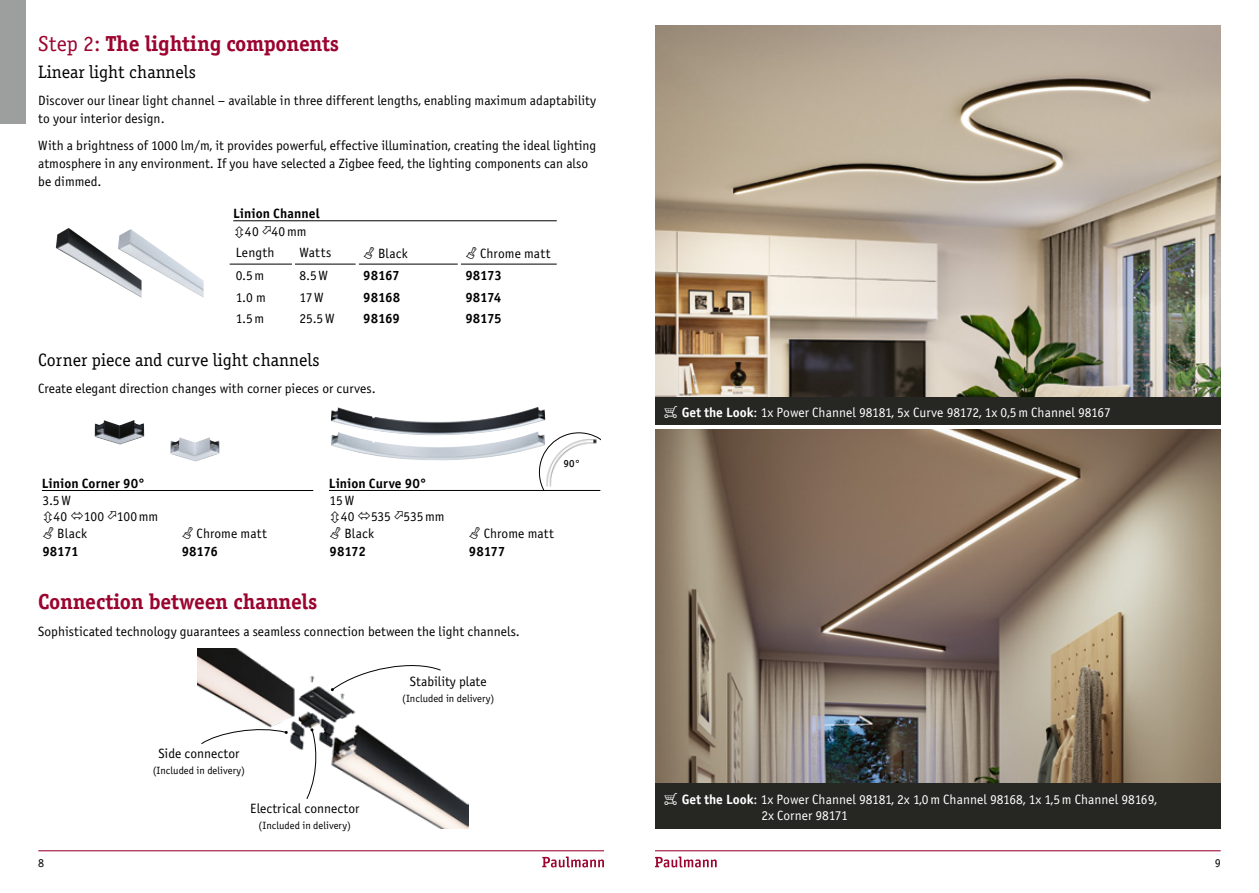
<style>
.page{position:relative;width:1259px;height:893px;background:#fff}
.page>*{position:absolute;margin:0;border:0;box-sizing:border-box;transform-origin:0 0}
.Head{font:21.75px "P Officina Serif Bold ITC";letter-spacing:-.02em;color:#9b042f}
.Head-2{font:18px "P Officina Serif Book ITC";color:#000}
.Fließtext{font:13.5px/18px "P Officina Sans Book ITC";color:#000}
.Einklinker{font:13.5px/16.2px "P Officina Sans Book ITC";color:#fff}
.Tabelle_Techn__Daten{font:13.5px "P Officina Sans Book ITC";letter-spacing:.01em;color:#000}
.Produktnummer{font:13.5px "P Officina Sans Bold ITC";letter-spacing:-.015em;color:#000}
.Katalogname{font:13.5px "P Officina Sans Bold ITC";letter-spacing:.01em;color:#000}
.Tabelle_Techn__Daten-2{font:13.5px "P Officina Sans Book ITC";letter-spacing:-.015em;color:#000}
.Produktnummer-2{font:13.5px "P Officina Sans Book ITC";color:#000}
.t1{font:12px "P Officina Sans Book ITC";color:#000}
.Fließtext-2{font:10.5px "P Officina Sans Book ITC";color:#000}
.t2{font:10.5px "P Officina Sans Medium ITC";color:#000}
.s1{font-family:"P Officina Serif Book ITC"}
.s2{font-family:"Paulmann"}
.s3{font-family:"P Officina Sans Bold ITC"}
</style>
<div class="page">
<svg style="left:542px;top:856px;width:62px;height:11px"></svg>
<svg style="left:655px;top:856px;width:61px;height:11px"></svg>
<hr style="left:38px;top:850px;width:566px;height:1px;background:#9b042f">
<hr style="left:655px;top:850px;width:565px;height:1px;background:#9b042f">
<img style="left:95px;top:420px;width:49px;height:25px">
<img style="left:331px;top:407px;width:214px;height:24px">
<img style="left:331px;top:431px;width:208px;height:30px">
<img style="left:170px;top:437px;width:50px;height:24px">
<img style="left:197px;top:648px;width:272px;height:180px">
<svg style="left:331px;top:660px;width:110px;height:31px"></svg>
<svg style="left:201px;top:725px;width:87px;height:20px"></svg>
<svg style="left:306px;top:728px;width:14px;height:72px"></svg>
<img style="left:655px;top:429px;width:565px;height:355px">
<img style="left:655px;top:26px;width:565px;height:372px">
<div style="left:0;top:0;width:26px;height:123px;background:#9d9e9e"></div>
<img style="left:56px;top:228px;width:62px;height:56px">
<img style="left:118px;top:229px;width:86px;height:69px">
<svg style="left:539px;top:432px;width:61px;height:57px"></svg>
<div style="left:655px;top:784px;width:565px;height:45px;background:#262722"></div>
<div style="left:655px;top:398px;width:565px;height:27px;background:#262722"></div>
<hr style="left:42px;top:490px;width:271px;height:1px;background:#000">
<hr style="left:329px;top:490px;width:271px;height:1px;background:#000">
<hr style="left:233px;top:221px;width:324px;height:1px;background:#000">
<hr style="left:230px;top:264px;width:62px;height:1px;background:#000">
<hr style="left:295px;top:264px;width:61px;height:1px;background:#000">
<hr style="left:359px;top:264px;width:99px;height:1px;background:#000">
<hr style="left:461px;top:264px;width:96px;height:1px;background:#000">
<p class="Head" style="left:38px;top:30px;width:302px"><span class="s1">Step 2:</span> The lighting components</p>
<p class="Head-2" style="left:38px;top:62px;width:159px">Linear light channels</p>
<p class="Fließtext" style="left:38px;top:92px;width:559px">Discover our linear light channel – available in three different lengths, enabling maximum adaptability to your interior design.</p>
<p class="Fließtext" style="left:38px;top:137px;width:559px">With a brightness of 1000 lm/m, it provides powerful, effective illumination, creating the ideal lighting atmosphere in any environment. If you have selected a Zigbee feed, the lighting components can also be dimmed.</p>
<p class="Katalogname" style="left:233px;top:206px;width:88px">Linion Channel</p>
<p class="Tabelle_Techn__Daten" style="left:234px;top:224px;width:74px"><span class="s2">3</span>40 <span class="s2">1</span>40mm</p>
<p class="Tabelle_Techn__Daten" style="left:236px;top:245px;width:40px">Length</p>
<p class="Tabelle_Techn__Daten" style="left:299px;top:245px;width:33px">Watts</p>
<p class="Tabelle_Techn__Daten" style="left:363px;top:246px;width:46px"><span class="s2">f</span> Black</p>
<p class="Tabelle_Techn__Daten" style="left:465px;top:246px;width:87px"><span class="s2">f</span> Chrome matt</p>
<p class="Produktnummer-2" style="left:236px;top:268px;width:30px">0.5m</p>
<p class="Tabelle_Techn__Daten" style="left:299px;top:268px;width:30px">8.5W</p>
<p class="Produktnummer" style="left:363px;top:267px;width:38px">98167</p>
<p class="Produktnummer" style="left:465px;top:267px;width:38px">98173</p>
<p class="Produktnummer-2" style="left:236px;top:289px;width:32px">1.0 m</p>
<p class="Tabelle_Techn__Daten" style="left:299px;top:289px;width:26px">17W</p>
<p class="Produktnummer" style="left:363px;top:289px;width:38px">98168</p>
<p class="Produktnummer" style="left:465px;top:289px;width:37px">98174</p>
<p class="Produktnummer-2" style="left:236px;top:311px;width:30px">1.5m</p>
<p class="Tabelle_Techn__Daten" style="left:299px;top:311px;width:37px">25.5W</p>
<p class="Produktnummer" style="left:363px;top:311px;width:38px">98169</p>
<p class="Produktnummer" style="left:465px;top:311px;width:38px">98175</p>
<p class="Head-2" style="left:38px;top:350px;width:283px">Corner piece and curve light channels</p>
<p class="Fließtext" style="left:38px;top:380px;width:339px">Create elegant direction changes with corner pieces or curves.</p>
<p class="Katalogname" style="left:42px;top:475px;width:105px">Linion Corner 90°</p>
<p class="Katalogname" style="left:329px;top:475px;width:100px">Linion Curve 90°</p>
<p class="Tabelle_Techn__Daten" style="left:43px;top:493px;width:30px">3.5W</p>
<p class="Tabelle_Techn__Daten" style="left:43px;top:509px;width:117px"><span class="s2">3</span>40 <span class="s2">2</span>100 <span class="s2">1</span>100mm</p>
<p class="Tabelle_Techn__Daten" style="left:43px;top:525px;width:46px"><span class="s2">f</span> Black</p>
<p class="Produktnummer" style="left:43px;top:543px;width:38px">98171</p>
<p class="Tabelle_Techn__Daten" style="left:182px;top:525px;width:87px"><span class="s2">f</span> Chrome matt</p>
<p class="Produktnummer" style="left:182px;top:543px;width:38px">98176</p>
<p class="Tabelle_Techn__Daten" style="left:330px;top:493px;width:26px">15W</p>
<p class="Tabelle_Techn__Daten-2" style="left:330px;top:509px;width:116px"><span class="s2">3</span>40 <span class="s2">2</span>535 <span class="s2">1</span>535mm</p>
<p class="Tabelle_Techn__Daten" style="left:330px;top:525px;width:46px"><span class="s2">f</span> Black</p>
<p class="Produktnummer" style="left:330px;top:543px;width:38px">98172</p>
<p class="t2" style="left:563px;top:457px;width:18px">90°</p>
<p class="Tabelle_Techn__Daten" style="left:469px;top:525px;width:87px"><span class="s2">f</span> Chrome matt</p>
<p class="Produktnummer" style="left:469px;top:543px;width:38px">98177</p>
<p class="Head" style="left:38px;top:588px;width:281px">Connection between channels</p>
<p class="Fließtext" style="left:38px;top:623px;width:483px">Sophisticated technology guarantees a seamless connection between the light channels.</p>
<p class="Fließtext" style="left:410px;top:672px;width:78px">Stability plate</p>
<p class="Fließtext-2" style="left:402px;top:692px;width:94px">(Included in delivery)</p>
<p class="Fließtext" style="left:158px;top:744px;width:82px">Side connector</p>
<p class="Fließtext-2" style="left:153px;top:764px;width:94px">(Included in delivery)</p>
<p class="Fließtext" style="left:250px;top:799px;width:111px">Electrical connector</p>
<p class="Fließtext-2" style="left:259px;top:819px;width:94px">(Included in delivery)</p>
<p class="Einklinker" style="left:663px;top:404px;width:449px"><span class="s2">B</span> <span class="s3">Get the Look</span>: 1x Power Channel 98181, 5x Curve 98172, 1x 0,5m Channel 98167</p>
<p class="Einklinker" style="left:761px;top:791px;width:397px;text-indent:-98px"><span class="s2">B</span> <span class="s3">Get the Look</span>: 1x Power Channel 98181, 2x 1,0m Channel 98168, 1x 1,5m Channel 98169,<br>2x Corner 98171</p>
<p class="t1" style="left:38px;top:856px;width:7px">8</p>
<p class="t1" style="left:1214px;top:856px;width:7px">9</p>
</div>
